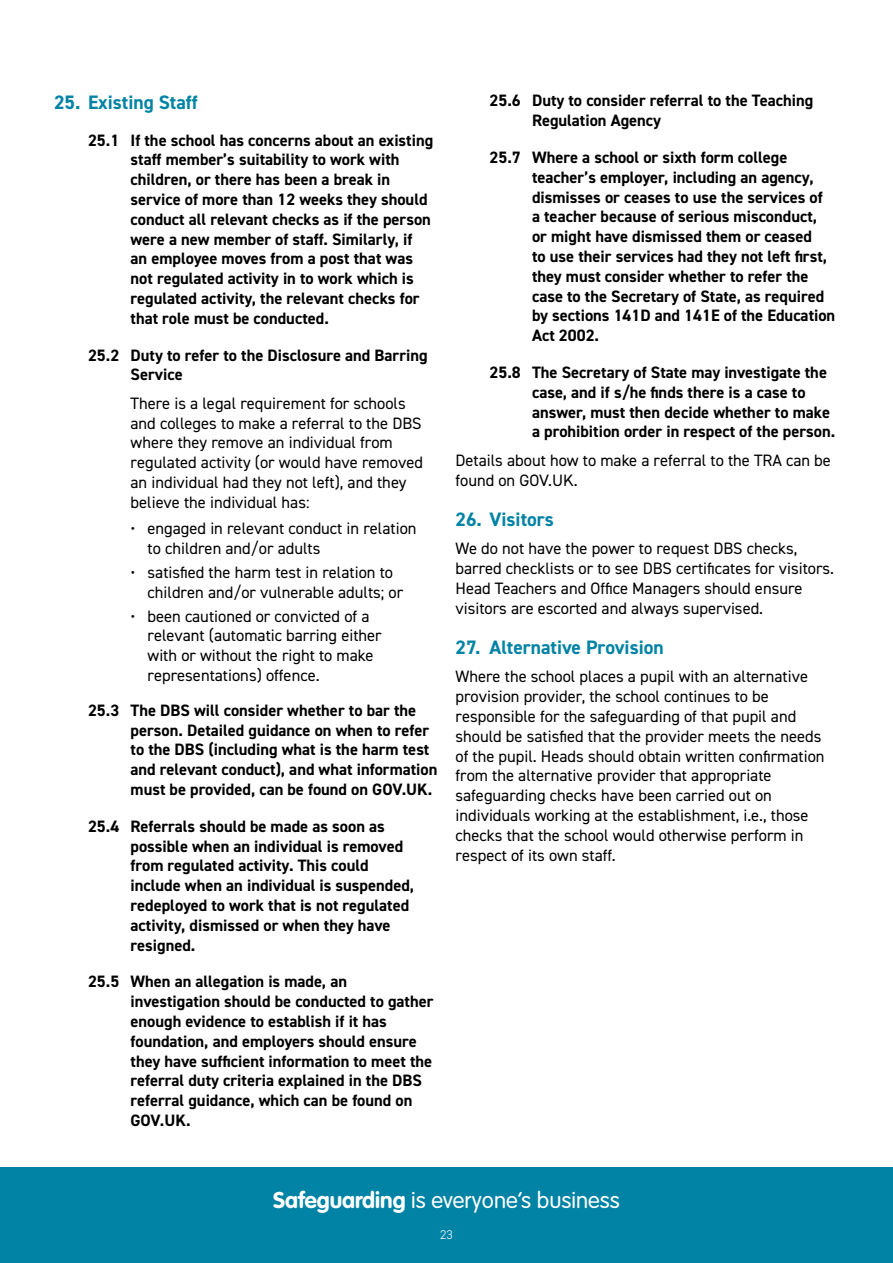
<style>
.page{position:relative;width:893px;height:1263px;background:#fff}
.page>*{position:absolute;margin:0;border:0;box-sizing:border-box;transform-origin:0 0}
.t1{font:300 22.5px "VAG Rounded Std";color:#fff}
.t2{font:700 19.5px "DIN2014";color:#0083a5}
.Heading_L3_Black_-_N{font:700 16.5px/19.8px "DIN2014";color:#000}
.Body_copy{font:16.5px/19.8px "DIN2014";color:#000}
.t3{font:300 12.75px "DIN2014";color:#fff}
.s1{font-weight:700}
</style>
<div class="page">
<div style="left:0;top:1167px;width:893px;height:96px;background:#0083a5"></div>
<p class="t2" style="left:54px;top:89px;width:145px">25. Existing Staff</p>
<p class="Heading_L3_Black_-_N" style="left:131px;top:130px;width:304px;text-indent:-43px">25.1 If the school has concerns about an existing staff member’s suitability to work with children, or there has been a break in service of more than 12 weeks they should conduct all relevant checks as if the person were a new member of staff. Similarly, if an employee moves from a post that was not regulated activity in to work which is regulated activity, the relevant checks for that role must be conducted.</p>
<p class="Heading_L3_Black_-_N" style="left:131px;top:345px;width:299px;text-indent:-43px">25.2 Duty to refer to the Disclosure and Barring<br>Service</p>
<p class="Body_copy" style="left:131px;top:393px;width:294px">There is a legal requirement for schools and colleges to make a referral to the DBS where they remove an individual from regulated activity (or would have removed an individual had they not left), and they believe the individual has:</p>
<p class="Body_copy" style="left:148px;top:518px;width:271px;text-indent:-17px">• engaged in relevant conduct in relation to children and/or adults</p>
<p class="Body_copy" style="left:148px;top:562px;width:257px;text-indent:-17px">• satisfied the harm test in relation to children and/or vulnerable adults; or</p>
<p class="Body_copy" style="left:148px;top:606px;width:236px;text-indent:-17px">• been cautioned or convicted of a relevant (automatic barring either with or without the right to make representations) offence.</p>
<p class="Heading_L3_Black_-_N" style="left:131px;top:700px;width:308px;text-indent:-43px">25.3 The DBS will consider whether to bar the person. Detailed guidance on when to refer to the DBS (including what is the harm test and relevant conduct), and what information must be provided, can be found on GOV.UK.</p>
<p class="Heading_L3_Black_-_N" style="left:131px;top:816px;width:285px;text-indent:-43px">25.4 Referrals should be made as soon as possible when an individual is removed from regulated activity. This could include when an individual is suspended, redeployed to work that is not regulated activity, dismissed or when they have resigned.</p>
<p class="Heading_L3_Black_-_N" style="left:131px;top:971px;width:304px;text-indent:-43px">25.5 When an allegation is made, an investigation should be conducted to gather enough evidence to establish if it has foundation, and employers should ensure they have sufficient information to meet the referral duty criteria explained in the DBS referral guidance, which can be found on GOV.UK.</p>
<p class="Heading_L3_Black_-_N" style="left:532px;top:91px;width:283px;text-indent:-43px">25.6 Duty to consider referral to the Teaching<br>Regulation Agency</p>
<p class="Heading_L3_Black_-_N" style="left:532px;top:147px;width:305px;text-indent:-43px">25.7 Where a school or sixth form college teacher’s employer, including an agency, dismisses or ceases to use the services of<br>a teacher because of serious misconduct, or might have dismissed them or ceased<br>to use their services had they not left first, they must consider whether to refer the case to the Secretary of State, as required by sections 141D and 141E of the Education Act 2002.</p>
<p class="Heading_L3_Black_-_N" style="left:532px;top:362px;width:305px;text-indent:-43px">25.8 The Secretary of State may investigate the case, and if s/he finds there is a case to answer, must then decide whether to make a prohibition order in respect of the person.</p>
<p class="Body_copy" style="left:455px;top:450px;width:377px">Details about how to make a referral to the TRA can be found on GOV.UK.</p>
<p class="t2" style="left:455px;top:506px;width:100px">26. Visitors</p>
<p class="Body_copy" style="left:455px;top:538px;width:380px">We do not have the power to request DBS checks, barred checklists or to see DBS certificates for visitors.<br>Head Teachers and Office Managers should ensure visitors are escorted and always supervised.</p>
<p class="t2" style="left:455px;top:634px;width:210px">27. Alternative Provision</p>
<p class="Body_copy" style="left:455px;top:666px;width:371px">Where the school places a pupil with an alternative provision provider, the school continues to be responsible for the safeguarding of that pupil and should be satisfied that the provider meets the needs of the pupil. Heads should obtain written confirmation from the alternative provider that appropriate safeguarding checks have been carried out on individuals working at the establishment, i.e., those checks that the school would otherwise perform in respect of its own staff.</p>
<h1 class="t1" style="left:273px;top:1187px;width:348px"><span class="s1">Safeguarding</span> is everyone’s business</h1>
<p class="t3" style="left:440px;top:1227px;width:14px">23</p>
</div>
